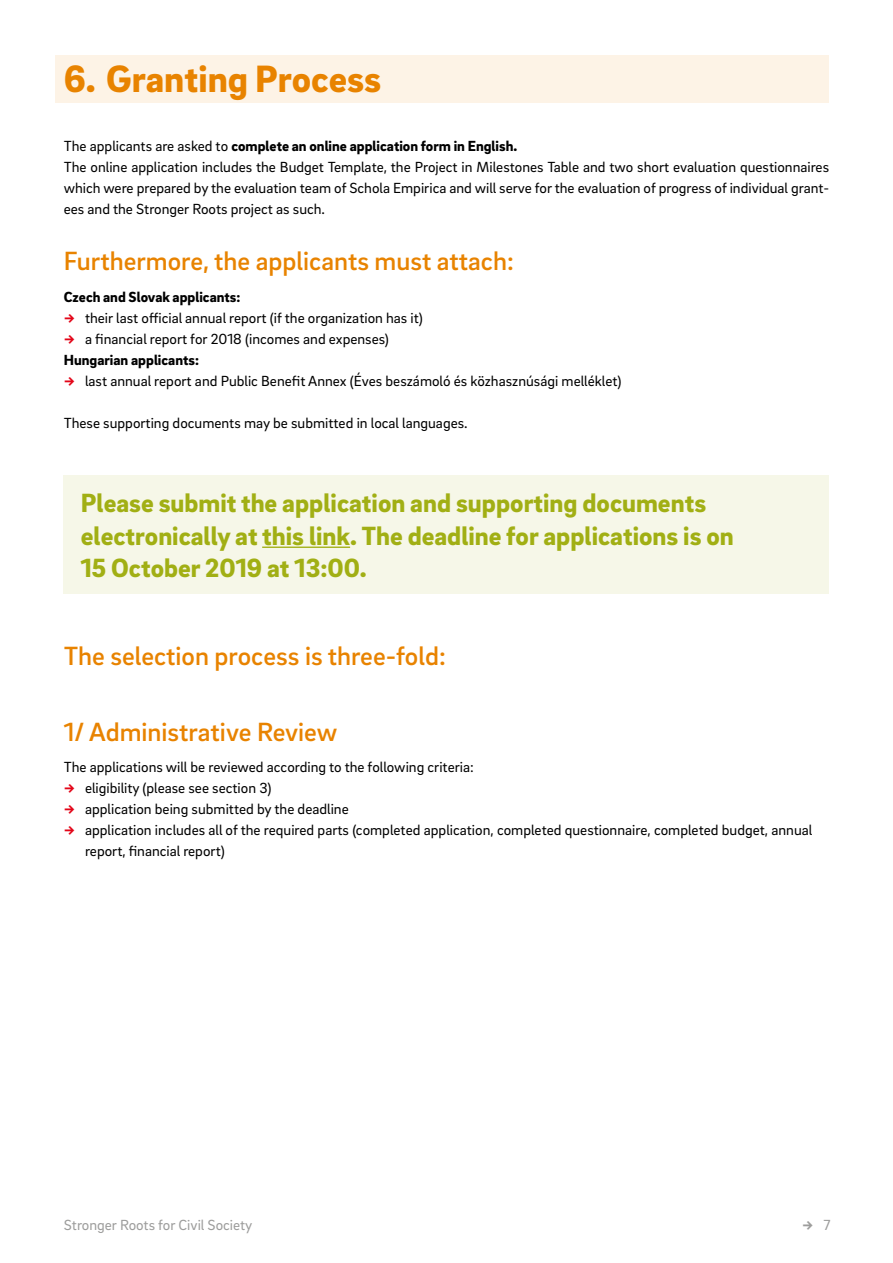
<style>
.page{position:relative;width:893px;height:1263px;background:#fff}
.page>*{position:absolute;margin:0;border:0;box-sizing:border-box;transform-origin:0 0}
.t1{font:900 39px "Brix Sans";color:#e88300}
.t2{font:900 27px/32.4px "Brix Sans";color:#a1af14}
.t3{font:500 27px "Brix Sans";color:#e88300}
.t4{font:15px/21px "Brix Sans";color:#000}
.t5{font:15px "Brix Sans";color:#9d9d9c}
.t6{font:900 15px "Brix Sans";color:#000}
.t7{font:900 15px "Brix Sans";color:#9d9d9c}
.s1{font-weight:900}
.s2{font-weight:900;color:#e30518}
.s3{font-weight:400}
</style>
<div class="page">
<div style="left:55px;top:55px;width:774px;height:48px;background:#fdf3e6"></div>
<div style="left:64px;top:476px;width:765px;height:118px;background:#f6f7e8"></div>
<hr style="left:262px;top:546px;width:88px;height:2px;background:#a1af14">
<h1 class="t1" style="left:64px;top:53px;width:319px">6. Granting Process</h1>
<p class="t4" style="left:64px;top:135px;width:767px">The applicants are asked to <span class="s1">complete an online application form in English.<br></span>The online application includes the Budget Template, the Project in Milestones Table and two short evaluation questionnaires which were prepared by the evaluation team of Schola Empirica and will serve for the evaluation of progress of individual grant&shy;ees and the Stronger Roots project as such.</p>
<h2 class="t3" style="left:64px;top:243px;width:452px">Furthermore, the applicants must attach:</h2>
<p class="t6" style="left:64px;top:287px;width:178px">Czech and Slovak applicants:</p>
<p class="t4" style="left:64px;top:306px;width:361px"><span class="s2">→</span> their last official annual report (if the organization has it)</p>
<p class="t4" style="left:64px;top:327px;width:327px"><span class="s2">→</span> a financial report for 2018 (incomes and expenses)<br><span class="s1">Hungarian applicants:</span></p>
<p class="t4" style="left:64px;top:369px;width:559px"><span class="s2">→</span> last annual report and Public Benefit Annex (Éves beszámoló és közhasznúsági melléklet)</p>
<p class="t4" style="left:64px;top:411px;width:405px">These supporting documents may be submitted in local languages.</p>
<h2 class="t2" style="left:81px;top:485px;width:655px">Please submit the application and supporting documents electronically at this link. The deadline for applications is on<br>15 October 2019 at 13:00.</h2>
<h2 class="t3" style="left:64px;top:639px;width:383px">The selection process is three-fold:</h2>
<h2 class="t3" style="left:64px;top:714px;width:275px">1/ Administrative Review</h2>
<p class="t4" style="left:64px;top:756px;width:412px">The applications will be reviewed according to the following criteria:</p>
<p class="t4" style="left:64px;top:777px;width:209px"><span class="s2">→</span> eligibility (please see section 3)</p>
<p class="t4" style="left:64px;top:798px;width:286px"><span class="s2">→</span> application being submitted by the deadline</p>
<p class="t4" style="left:85px;top:819px;width:729px;text-indent:-21px"><span class="s2">→</span> application includes all of the required parts (completed application, completed questionnaire, completed budget, annual report, financial report)</p>
<p class="t5" style="left:64px;top:1215px;width:190px">Stronger Roots for Civil Society</p>
<p class="t7" style="left:802px;top:1215px;width:30px">→ <span class="s3">7</span></p>
</div>
